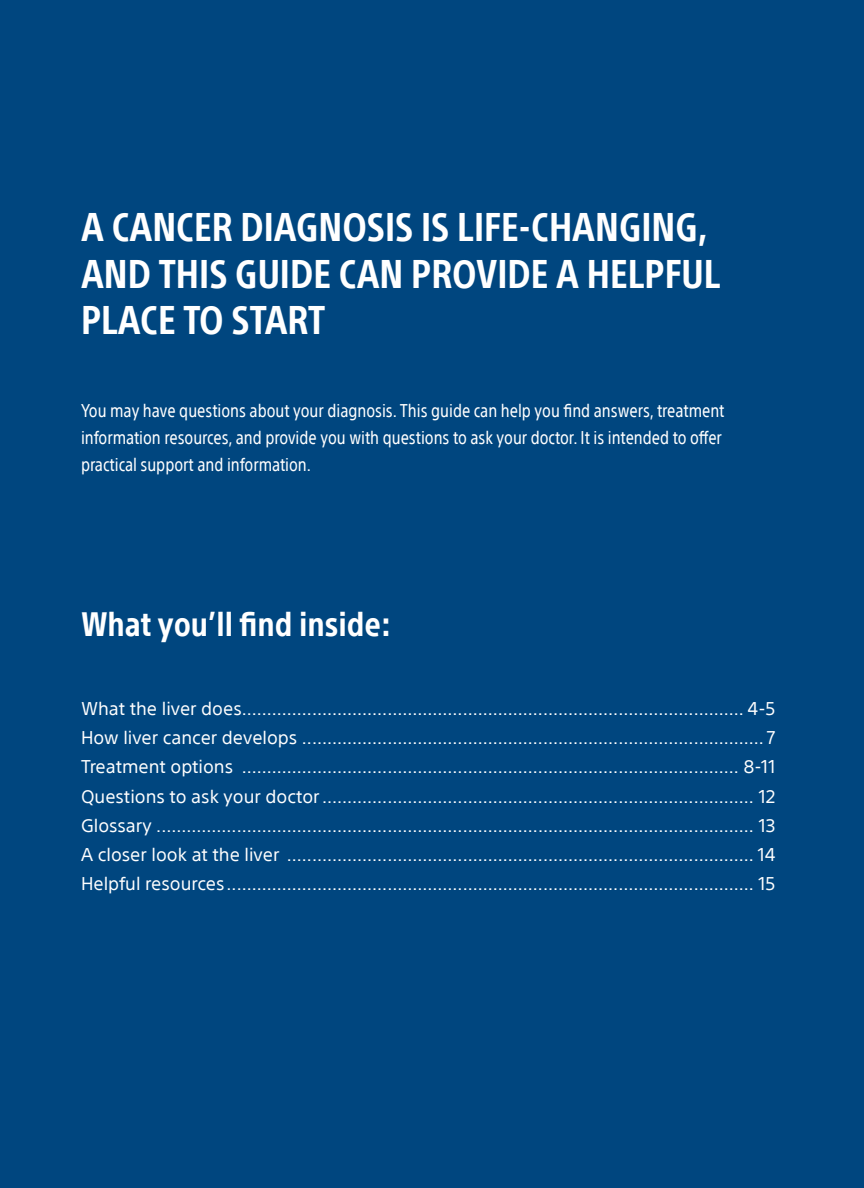
<style>
.page{position:relative;width:864px;height:1188px;background:#00467f}
.page>*{position:absolute;margin:0;border:0;box-sizing:border-box;transform-origin:0 0}
.t1{font:700 condensed 39px/46.5px "SST";color:#fff}
.t2{font:700 condensed 33px "SST";color:#fff}
.t3{font:18px "SST";color:#fff}
.t4{font:condensed 18px/27px "SST";color:#fff}
</style>
<div class="page">
<p class="t1" style="left:81px;top:204px;width:628px">A CANCER DIAGNOSIS IS LIFE-CHANGING,</p>
<p class="t1" style="left:81px;top:250px;width:641px">AND THIS GUIDE CAN PROVIDE A HELPFUL<br>PLACE TO START</p>
<p class="t4" style="left:81px;top:397px;width:645px">You may have questions about your diagnosis. This guide can help you find answers, treatment information resources, and provide you with questions to ask your doctor. It is intended to offer practical support and information.</p>
<p class="t2" style="left:81px;top:605px;width:312px">What you’ll find inside:</p>
<p class="t3" style="left:81px;top:698px;width:696px">What the liver does.................................................................................................... 4-5</p>
<p class="t3" style="left:81px;top:727px;width:696px">How liver cancer develops ............................................................................................ 7</p>
<p class="t3" style="left:81px;top:756px;width:696px">Treatment options ................................................................................................... 8-11</p>
<p class="t3" style="left:81px;top:785px;width:696px">Questions to ask your doctor...................................................................................... 12</p>
<p class="t3" style="left:81px;top:815px;width:696px">Glossary ....................................................................................................................... 13</p>
<p class="t3" style="left:81px;top:844px;width:696px">A closer look at the liver ............................................................................................. 14</p>
<p class="t3" style="left:81px;top:873px;width:696px">Helpful resources......................................................................................................... 15</p>
</div>
